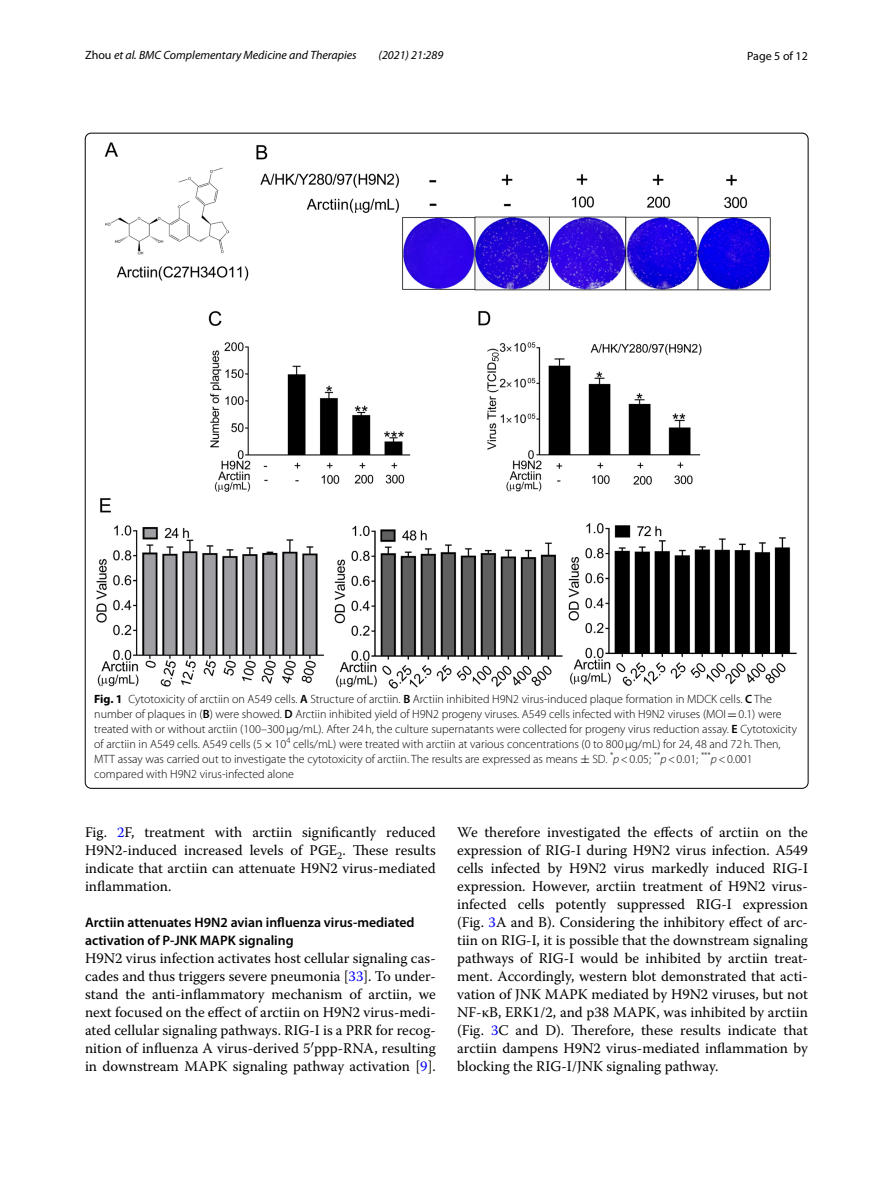
<style>
.page{position:relative;width:893px;height:1187px;background:#fff}
.page>*{position:absolute;margin:0;border:0;box-sizing:border-box;transform-origin:0 0}
.t1{font:14.7px/18px "Warnock Pro";color:#000;text-align:justify}
.t2{font:600 13.8px/18px "Myriad Pro";color:#000}
.t3{font:300 12px/15px "Myriad Pro";color:#000}
.t4{font:italic 12px "Myriad Pro";color:#000}
.t5{font:12px "Myriad Pro";color:#000}
.s1{font-style:normal}
.s2{font-weight:700}
.s3{font-weight:600}
.s4{font-family:"MTSY";font-weight:400}
.s5{font-style:italic}
.s6{color:#00f}
</style>
<div class="page">
<img style="left:96px;top:142px;width:701px;height:546px">
<p class="t4" style="left:85px;top:48px;width:273px"><span class="s1">Zhou</span> et al. BMC Complementary Medicine and Therapies</p>
<p class="t4" style="left:379px;top:48px;width:66px">(2021) 21:289</p>
<p class="t5" style="left:747px;top:48px;width:62px">Page 5 of 12</p>
<p class="t3" style="left:94px;top:691px;width:704px"><span class="s2">Fig. 1</span> Cytotoxicity of arctiin on A549 cells. <span class="s3">A</span> Structure of arctiin. <span class="s3">B</span> Arctiin inhibited H9N2 virus-induced plaque formation in MDCK cells. <span class="s3">C</span> The number of plaques in (<span class="s3">B</span>) were showed. <span class="s3">D</span> Arctiin inhibited yield of H9N2 progeny viruses. A549 cells infected with H9N2 viruses (MOI<span class="s4">=</span>0.1) were treated with or without arctiin (100–300μg/mL). After 24h, the culture supernatants were collected for progeny virus reduction assay. <span class="s3">E</span> Cytotoxicity of arctiin in A549 cells. A549 cells (5<span class="s4">×</span> -10<sup>4</sup> cells/mL) were treated with arctiin at various concentrations (0 to 800μg/mL) for 24, 48 and 72h. Then, MTT assay was carried out to investigate the cytotoxicity of arctiin. The results are expressed as means <span class="s4">±</span> SD. <sup>*</sup><span class="s5">p</span>&lt;0.05; <sup>**</sup><span class="s5">p</span>&lt;0.01; <sup>***</sup><span class="s5">p</span>&lt;0.001 compared with H9N2 virus-infected alone</p>
<p class="t1" style="left:85px;top:822px;width:352px">Fig. <span class="s6">2</span>F, treatment with arctiin significantly reduced H9N2-induced increased levels of PGE<sub>2</sub>. These results indicate that arctiin can attenuate H9N2 virus-mediated inflammation.</p>
<p class="t2" style="left:85px;top:912px;width:331px">Arctiin attenuates H9N2 avian influenza virus‑mediated activation of P‑JNK MAPK signaling</p>
<p class="t1" style="left:85px;top:948px;width:352px">H9N2 virus infection activates host cellular signaling cas&shy;cades and thus triggers severe pneumonia [<span class="s6">33</span>]. To under&shy;stand the anti-inflammatory mechanism of arctiin, we next focused on the effect of arctiin on H9N2 virus-medi&shy;ated cellular signaling pathways. RIG-I is a PRR for recog&shy;nition of influenza A virus-derived 5 ppp-RNA, resulting in downstream MAPK signaling pathway activation [<span class="s6">9</span>].</p>
<p class="t1" style="left:457px;top:822px;width:352px">We therefore investigated the effects of arctiin on the expression of RIG-I during H9N2 virus infection. A549 cells infected by H9N2 virus markedly induced RIG-I expression. However, arctiin treatment of H9N2 virus&shy;infected cells potently suppressed RIG-I expression (Fig. <span class="s6">3</span>A and B). Considering the inhibitory effect of arc&shy;tiin on RIG-I, it is possible that the downstream signaling pathways of RIG-I would be inhibited by arctiin treat&shy;ment. Accordingly, western blot demonstrated that acti&shy;vation of JNK MAPK mediated by H9N2 viruses, but not NF-κB, ERK1/2, and p38 MAPK, was inhibited by arctiin (Fig. <span class="s6">3</span>C and D). Therefore, these results indicate that arctiin dampens H9N2 virus-mediated inflammation by blocking the RIG-I/JNK signaling pathway.</p>
</div>
